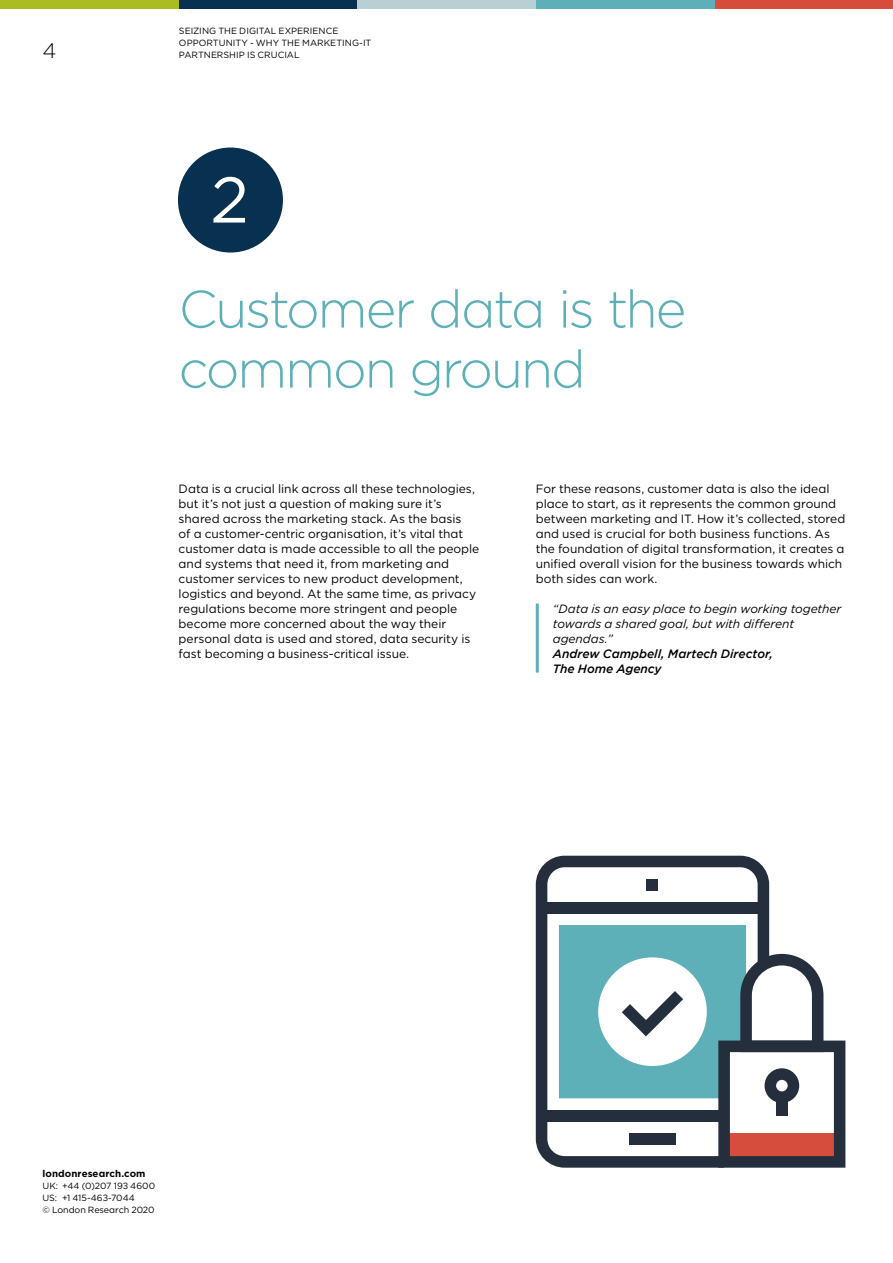
<style>
.page{position:relative;width:893px;height:1263px;background:#fff}
.page>*{position:absolute;margin:0;border:0;box-sizing:border-box;transform-origin:0 0}
.t1{font:64.5px "Gotham";color:#fff}
.t2{font:300 52.5px/60px "Gotham";letter-spacing:-.04em;color:#5db0b8}
.t3{font:300 21px "Gotham";color:#000}
.t4{font:12px/15px "Gotham";letter-spacing:-.005em;color:#000}
.t5{font:italic 12px/15px "Gotham";letter-spacing:-.005em;color:#000}
.t6{font:italic 500 12px/15px "Gotham";color:#000}
.t7{font:700 9.75px "Gotham";letter-spacing:.01em;color:#000}
.t8{font:9px/12px "Gotham";color:#000}
</style>
<div class="page">
<div style="left:714px;top:0;width:179px;height:9px;background:#d64d3b"></div>
<div style="left:536px;top:0;width:178px;height:9px;background:#5db0b8"></div>
<div style="left:357px;top:0;width:179px;height:9px;background:#b8d0d4"></div>
<div style="left:179px;top:0;width:178px;height:9px;background:#083050"></div>
<div style="left:0;top:0;width:179px;height:9px;background:#abbc22"></div>
<div style="left:178px;top:148px;width:105px;height:105px;background:#083050;border-radius:50%"></div>
<hr style="left:536px;top:603px;width:3px;height:70px;background:#5db0b8">
<svg style="left:536px;top:856px;width:233px;height:311px"></svg>
<div style="left:542px;top:902px;width:221px;height:11px;background:#242e3d"></div>
<div style="left:542px;top:1110px;width:182px;height:11px;background:#242e3d"></div>
<div style="left:647px;top:879px;width:11px;height:11px;background:#242e3d"></div>
<svg style="left:559px;top:925px;width:286px;height:243px"></svg>
<div style="left:776px;top:1097px;width:12px;height:19px;background:#242e3d"></div>
<h3 class="t3" style="left:43px;top:37px;width:15px">4</h3>
<p class="t8" style="left:179px;top:24px;width:194px">SEIZING THE DIGITAL EXPERIENCE<br>OPPORTUNITY - WHY THE MARKETING-IT<br>PARTNERSHIP IS CRUCIAL</p>
<h1 class="t1" style="left:210px;top:158px;width:40px">2</h1>
<h2 class="t2" style="left:179px;top:278px;width:509px">Customer data is the common ground</h2>
<p class="t4" style="left:179px;top:481px;width:302px">Data is a crucial link across all these technologies, but it’s not just a question of making sure it’s shared across the marketing stack. As the basis<br>of a customer-centric organisation, it’s vital that customer data is made accessible to all the people and systems that need it, from marketing and customer services to new product development, logistics and beyond. At the same time, as privacy regulations become more stringent and people become more concerned about the way their personal data is used and stored, data security is fast becoming a business-critical issue.</p>
<p class="t4" style="left:536px;top:481px;width:311px">For these reasons, customer data is also the ideal place to start, as it represents the common ground between marketing and IT. How it’s collected, stored and used is crucial for both business functions. As the foundation of digital transformation, it creates a unified overall vision for the business towards which both sides can work.</p>
<p class="t5" style="left:553px;top:601px;width:290px">“Data is an easy place to begin working together towards a shared goal, but with different agendas.”</p>
<p class="t6" style="left:553px;top:646px;width:222px">Andrew Campbell, Martech Director,<br>The Home Agency</p>
<p class="t7" style="left:43px;top:1167px;width:105px">londonresearch.com</p>
<p class="t8" style="left:43px;top:1179px;width:114px">UK: +44 (0)207 193 4600<br>US: +1 415-463-7044<br>© London Research 2020</p>
</div>
